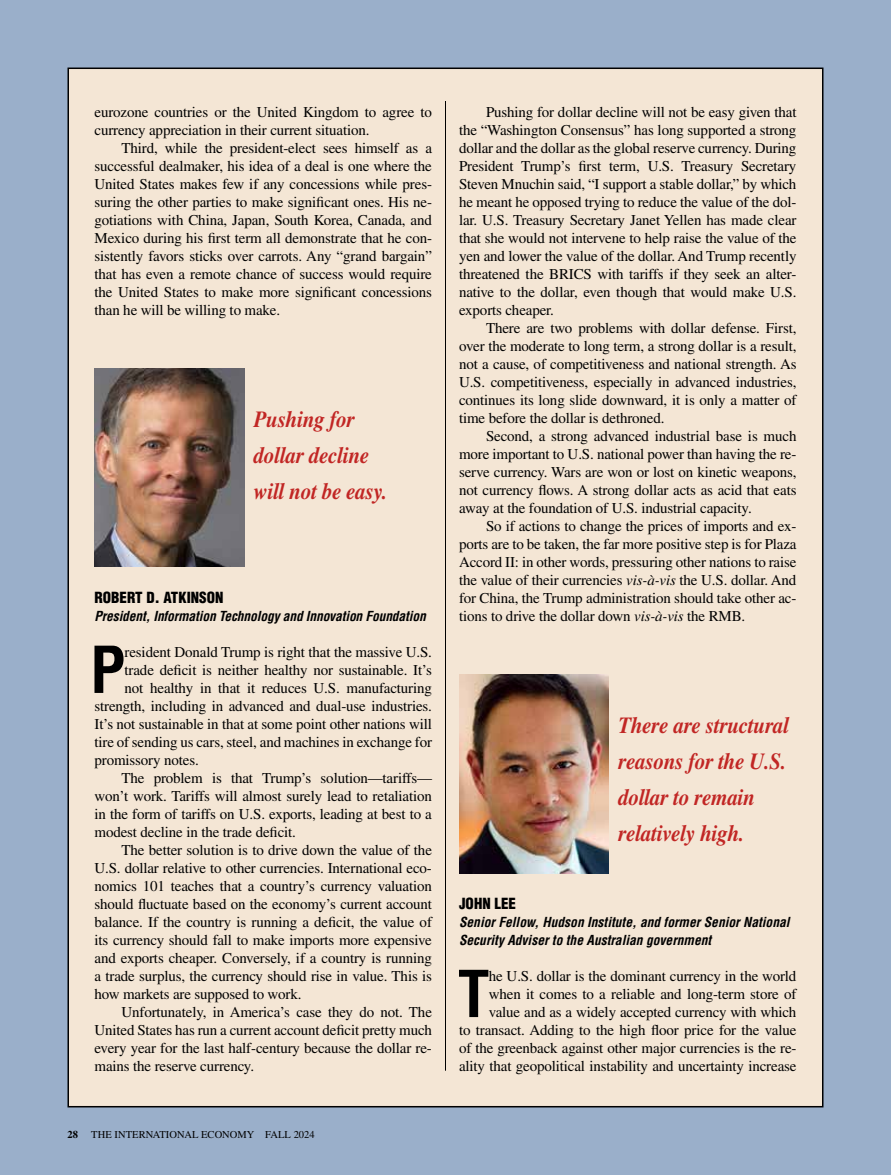
<style>
.page{position:relative;width:891px;height:1175px;background:#fff}
.page>*{position:absolute;margin:0;border:0;box-sizing:border-box;transform-origin:0 0}
.t1{font:700 condensed 63px "Helvetica LT Std";color:#000}
.t2{font:italic 700 23.1px/36px "Times LT Std";letter-spacing:-.01em;color:#c12624;scale:.91 1}
.t3{font:15px/18px "Times LT Std";letter-spacing:-.01em;color:#000;text-align:justify}
.t4{font:900 condensed 15px "Helvetica LT Std";color:#000}
.t5{font:italic 700 condensed 13.5px/18px "Helvetica LT Std";color:#000}
.t6{font:10.5px "Times LT Std";letter-spacing:.005em;color:#000}
.t7{font:700 10.5px "Times LT Std";color:#000}
.s1{font-style:italic}
</style>
<div class="page">
<div style="left:0;top:0;width:891px;height:1174px;background:#9aafca"></div>
<div style="left:68px;top:68px;width:755px;height:1038px;background:#f4e6d5"></div>
<img style="left:94px;top:369px;width:150px;height:198px">
<img style="left:459px;top:675px;width:150px;height:198px">
<hr style="left:445px;top:101px;width:1px;height:969px;background:#000">
<p class="t3" style="left:94px;top:103px;width:339px">eurozone countries or the United Kingdom to agree to currency appreciation in their current situation.</p>
<p class="t3" style="left:94px;top:139px;width:339px;text-indent:27px">Third, while the president-elect sees himself as a successful dealmaker, his idea of a deal is one where the United States makes few if any concessions while pres&shy;suring the other parties to make significant ones. His ne&shy;gotiations with China, Japan, South Korea, Canada, and Mexico during his first term all demonstrate that he con&shy;sistently favors sticks over carrots. Any “grand bargain” that has even a remote chance of success would require the United States to make more significant concessions than he will be willing to make.</p>
<h2 class="t2" style="left:254px;top:401px;width:148px">Pushing for dollar decline will not be easy.</h2>
<p class="t4" style="left:94px;top:588px;width:130px">ROBERT D. ATKINSON</p>
<p class="t5" style="left:94px;top:607px;width:333px">President, Information Technology and Innovation Foundation</p>
<h1 class="t1" style="left:90px;top:630px;width:37px">P</h1>
<p class="t3" style="left:125px;top:643px;width:309px">resident Donald Trump is right that the massive U.S.</p>
<p class="t3" style="left:125px;top:661px;width:309px">trade deficit is neither healthy nor sustainable. It’s</p>
<p class="t3" style="left:125px;top:679px;width:309px">not healthy in that it reduces U.S. manufacturing</p>
<p class="t3" style="left:95px;top:697px;width:339px">strength, including in advanced and dual-use industries.</p>
<p class="t3" style="left:95px;top:715px;width:339px">It’s not sustainable in that at some point other nations will</p>
<p class="t3" style="left:95px;top:733px;width:339px">tire of sending us cars, steel, and machines in exchange for</p>
<p class="t3" style="left:95px;top:751px;width:106px">promissory notes.</p>
<p class="t3" style="left:122px;top:769px;width:312px">The problem is that Trump’s solution—tariffs—</p>
<p class="t3" style="left:95px;top:787px;width:339px">won’t work. Tariffs will almost surely lead to retaliation</p>
<p class="t3" style="left:95px;top:805px;width:339px">in the form of tariffs on U.S. exports, leading at best to a</p>
<p class="t3" style="left:95px;top:823px;width:203px">modest decline in the trade deficit.</p>
<p class="t3" style="left:122px;top:841px;width:312px">The better solution is to drive down the value of the</p>
<p class="t3" style="left:95px;top:859px;width:339px">U.S. dollar relative to other currencies. International eco-</p>
<p class="t3" style="left:95px;top:877px;width:339px">nomics 101 teaches that a country’s currency valuation</p>
<p class="t3" style="left:95px;top:895px;width:339px">should fluctuate based on the economy’s current account</p>
<p class="t3" style="left:95px;top:913px;width:339px">balance. If the country is running a deficit, the value of</p>
<p class="t3" style="left:95px;top:931px;width:339px">its currency should fall to make imports more expensive</p>
<p class="t3" style="left:95px;top:949px;width:339px">and exports cheaper. Conversely, if a country is running</p>
<p class="t3" style="left:95px;top:967px;width:339px">a trade surplus, the currency should rise in value. This is</p>
<p class="t3" style="left:95px;top:985px;width:208px">how markets are supposed to work.</p>
<p class="t3" style="left:122px;top:1003px;width:312px">Unfortunately, in America’s case they do not. The</p>
<p class="t3" style="left:95px;top:1021px;width:339px">United States has run a current account deficit pretty much</p>
<p class="t3" style="left:95px;top:1039px;width:339px">every year for the last half-century because the dollar re-</p>
<p class="t3" style="left:95px;top:1057px;width:161px">mains the reserve currency.</p>
<p class="t7" style="left:68px;top:1128px;width:12px">28</p>
<p class="t6" style="left:91px;top:1128px;width:225px">THE INTERNATIONAL ECONOMY FALL 2024</p>
<p class="t3" style="left:459px;top:103px;width:339px;text-indent:27px">Pushing for dollar decline will not be easy given that the “Washington Consensus” has long supported a strong dollar and the dollar as the global reserve currency. During President Trump’s first term, U.S. Treasury Secretary Steven Mnuchin said, “I support a stable dollar,” by which he meant he opposed trying to reduce the value of the dol&shy;lar. U.S. Treasury Secretary Janet Yellen has made clear that she would not intervene to help raise the value of the yen and lower the value of the dollar. And Trump recently threatened the BRICS with tariffs if they seek an alter&shy;native to the dollar, even though that would make U.S. exports cheaper.</p>
<p class="t3" style="left:459px;top:319px;width:339px;text-indent:27px">There are two problems with dollar defense. First, over the moderate to long term, a strong dollar is a result, not a cause, of competitiveness and national strength. As U.S. competitiveness, especially in advanced industries, continues its long slide downward, it is only a matter of time before the dollar is dethroned.</p>
<p class="t3" style="left:459px;top:427px;width:339px;text-indent:27px">Second, a strong advanced industrial base is much more important to U.S. national power than having the re&shy;serve currency. Wars are won or lost on kinetic weapons, not currency flows. A strong dollar acts as acid that eats away at the foundation of U.S. industrial capacity.</p>
<p class="t3" style="left:459px;top:517px;width:339px;text-indent:27px">So if actions to change the prices of imports and ex&shy;ports are to be taken, the far more positive step is for Plaza Accord II: in other words, pressuring other nations to raise the value of their currencies <span class="s1">vis-à-vis</span> the U.S. dollar. And for China, the Trump administration should take other ac&shy;tions to drive the dollar down <span class="s1">vis-à-vis</span> the RMB.</p>
<h2 class="t2" style="left:618px;top:707px;width:189px">There are structural reasons for the U.S. dollar to remain relatively high.</h2>
<p class="t4" style="left:459px;top:894px;width:59px">JOHN LEE</p>
<p class="t5" style="left:459px;top:913px;width:332px">Senior Fellow, Hudson Institute, and former Senior National<br>Security Adviser to the Australian government</p>
<h1 class="t1" style="left:458px;top:954px;width:33px">T</h1>
<p class="t3" style="left:459px;top:967px;width:339px;text-align:right">he U.S. dollar is the dominant currency in the world when it comes to a reliable and long-term store of value and as a widely accepted currency with which<br>to transact. Adding to the high floor price for the value of the greenback against other major currencies is the re&shy;ality that geopolitical instability and uncertainty increase</p>
</div>
